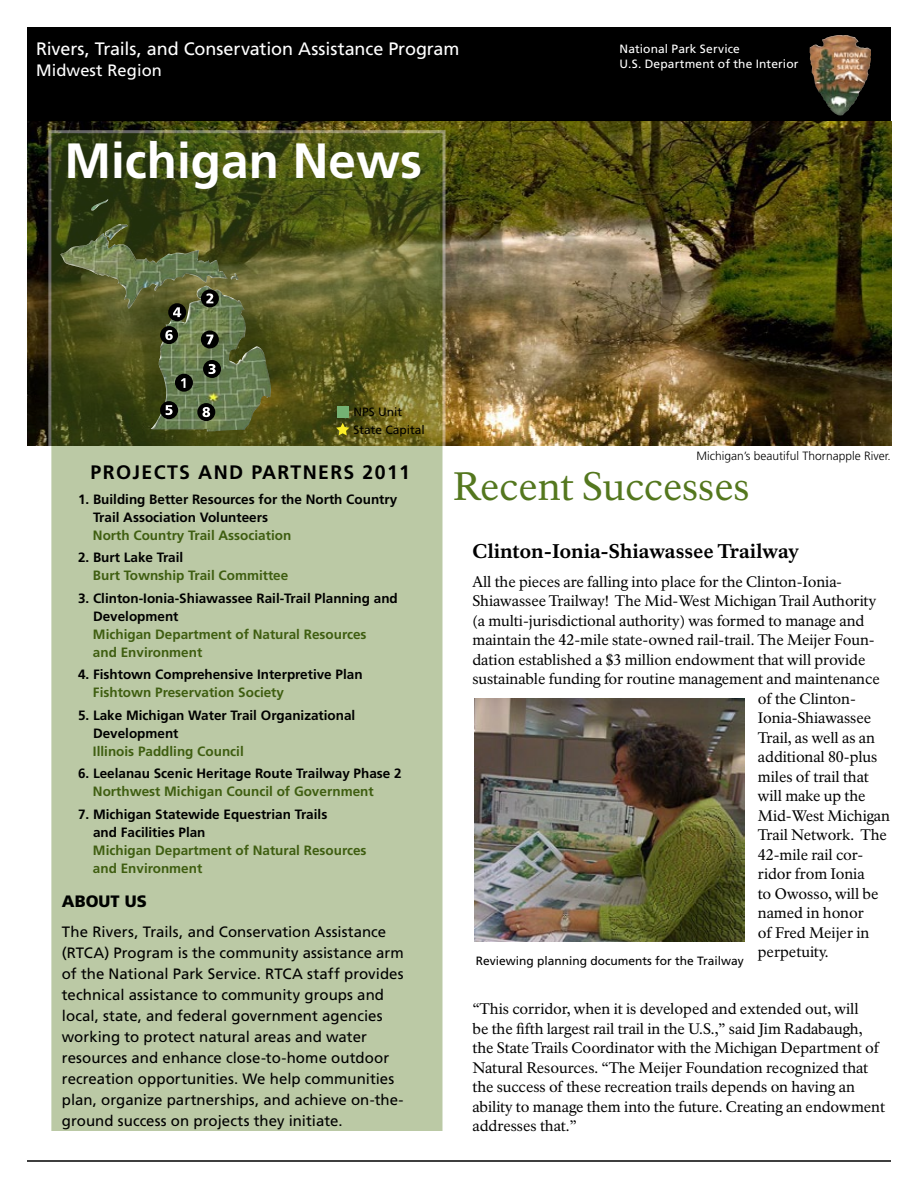
<style>
.page{position:relative;width:918px;height:1188px;background:#fff}
.page>*{position:absolute;margin:0;border:0;box-sizing:border-box;transform-origin:0 0}
.t1{font:700 49.5px "Frutiger LT Std";color:#fff}
.t2{font:39px "NPS Rawlinson OT";color:#54771e}
.t3{font:800 19.5px "NPS Rawlinson OT";letter-spacing:-.005em;color:#000}
.t4{font:700 19.5px "Frutiger LT Std";letter-spacing:.07em;color:#000}
.t5{font:18px "Frutiger LT Std";letter-spacing:-.005em;color:#fff}
.t6{font:16.5px "Frutiger LT Std";letter-spacing:.005em;color:#fff}
.t7{font:900 16.5px "Frutiger LT Std";color:#000200}
.t8{font:15px/19.5px "NPS Rawlinson OT";letter-spacing:-.005em;color:#000}
.t9{font:15px/21px "Frutiger LT Std";letter-spacing:.005em;color:#000}
.t10{font:700 13.5px/18px "Frutiger LT Std";color:#000}
.t11{font:700 13.5px/18px "Frutiger LT Std";color:#3f5e11}
.t12{font:12px/18px "Frutiger LT Std";color:#000}
.t13{font:12px/15px "Frutiger LT Std";letter-spacing:.01em;color:#fff}
.t14{font:300 12px "Frutiger LT Std";color:#000}
</style>
<div class="page">
<div style="left:27px;top:27px;width:864px;height:99px;background:#000"></div>
<img style="left:811px;top:36px;width:41px;height:78px">
<div style="left:808px;top:33px;width:64px;height:84px;border:2px solid #000"></div>
<hr style="left:27px;top:1160px;width:864px;height:2px;background:#000">
<img style="left:27px;top:122px;width:864px;height:323px">
<svg style="left:48px;top:130px;width:398px;height:1001px;background:#a5b188"></svg>
<div style="left:337px;top:406px;width:12px;height:12px;background:#74b273"></div>
<svg style="left:336px;top:423px;width:13px;height:12px"></svg>
<img style="left:60px;top:199px;width:213px;height:232px">
<div style="left:175px;top:374px;width:18px;height:18px;background:#000;border-radius:50%"></div>
<svg style="left:181px;top:378px;width:4px;height:10px"></svg>
<div style="left:201px;top:289px;width:18px;height:18px;background:#000;border-radius:50%"></div>
<svg style="left:206px;top:293px;width:7px;height:10px"></svg>
<div style="left:203px;top:360px;width:18px;height:18px;background:#000;border-radius:50%"></div>
<svg style="left:208px;top:364px;width:8px;height:10px"></svg>
<div style="left:168px;top:303px;width:18px;height:18px;background:#000;border-radius:50%"></div>
<svg style="left:173px;top:307px;width:8px;height:10px"></svg>
<div style="left:160px;top:401px;width:18px;height:18px;background:#000;border-radius:50%"></div>
<svg style="left:166px;top:405px;width:7px;height:10px"></svg>
<div style="left:160px;top:326px;width:18px;height:18px;background:#000;border-radius:50%"></div>
<svg style="left:165px;top:330px;width:8px;height:10px"></svg>
<svg style="left:201px;top:330px;width:18px;height:18px"></svg>
<svg style="left:206px;top:335px;width:7px;height:9px"></svg>
<div style="left:197px;top:403px;width:18px;height:18px;background:#000;border-radius:50%"></div>
<svg style="left:202px;top:407px;width:8px;height:10px"></svg>
<img style="left:475px;top:699px;width:269px;height:243px">
<p class="t5" style="left:36px;top:38px;width:425px">Rivers, Trails, and Conservation Assistance Program</p>
<p class="t6" style="left:36px;top:61px;width:127px">Midwest Region</p>
<h1 class="t1" style="left:64px;top:132px;width:359px">Michigan News</h1>
<p class="t12" style="left:354px;top:403px;width:73px">NPS Unit<br>State Capital</p>
<p class="t13" style="left:620px;top:41px;width:181px">National Park Service<br>U.S. Department of the Interior</p>
<p class="t14" style="left:697px;top:449px;width:196px">Michigan’s beautiful Thornapple River.</p>
<h3 class="t4" style="left:91px;top:461px;width:321px">Projects and Partners 2011</h3>
<p class="t10" style="left:93px;top:490px;width:306px;text-indent:-15px">1. Building Better Resources for the North Country<br>Trail Association Volunteers</p>
<p class="t11" style="left:93px;top:526px;width:200px">North Country Trail Association</p>
<p class="t10" style="left:78px;top:548px;width:107px">2. Burt Lake Trail</p>
<p class="t11" style="left:93px;top:566px;width:197px">Burt Township Trail Committee</p>
<p class="t10" style="left:93px;top:589px;width:306px;text-indent:-15px">3. Clinton-Ionia-Shiawassee Rail-Trail Planning and<br>Development</p>
<p class="t11" style="left:93px;top:625px;width:275px">Michigan Department of Natural Resources and Environment</p>
<p class="t10" style="left:78px;top:665px;width:286px">4. Fishtown Comprehensive Interpretive Plan</p>
<p class="t11" style="left:93px;top:683px;width:193px">Fishtown Preservation Society</p>
<p class="t10" style="left:93px;top:706px;width:264px;text-indent:-15px">5. Lake Michigan Water Trail Organizational<br>Development</p>
<p class="t11" style="left:93px;top:742px;width:152px">Illinois Paddling Council</p>
<p class="t10" style="left:78px;top:764px;width:325px">6. Leelanau Scenic Heritage Route Trailway Phase 2</p>
<p class="t11" style="left:93px;top:782px;width:282px">Northwest Michigan Council of Government</p>
<p class="t10" style="left:93px;top:805px;width:236px;text-indent:-15px">7. Michigan Statewide Equestrian Trails and Facilities Plan</p>
<p class="t11" style="left:93px;top:841px;width:275px">Michigan Department of Natural Resources and Environment</p>
<p class="t7" style="left:62px;top:891px;width:86px">ABOUT US</p>
<p class="t9" style="left:62px;top:921px;width:343px">The Rivers, Trails, and Conservation Assistance (RTCA) Program is the community assistance arm of the National Park Service. RTCA staff provides technical assistance to community groups and local, state, and federal government agencies working to protect natural areas and water resources and enhance close-to-home outdoor recreation opportunities. We help communities plan, organize partnerships, and achieve on-the&shy;ground success on projects they initiate.</p>
<h2 class="t2" style="left:453px;top:463px;width:298px">Recent Successes</h2>
<h3 class="t3" style="left:472px;top:540px;width:328px">Clinton-Ionia-Shiawassee Trailway</h3>
<p class="t8" style="left:472px;top:572px;width:371px">All the pieces are falling into place for the Clinton-Ionia-</p>
<p class="t8" style="left:472px;top:592px;width:405px">Shiawassee Trailway! The Mid-West Michigan Trail Authority</p>
<p class="t8" style="left:472px;top:611px;width:393px">(a multi-jurisdictional authority) was formed to manage and</p>
<p class="t8" style="left:472px;top:631px;width:404px">maintain the 42-mile state-owned rail-trail. The Meijer Foun-</p>
<p class="t8" style="left:472px;top:650px;width:394px">dation established a $3 million endowment that will provide</p>
<p class="t8" style="left:472px;top:670px;width:409px">sustainable funding for routine management and maintenance</p>
<p class="t8" style="left:758px;top:689px;width:100px">of the Clinton-</p>
<p class="t8" style="left:758px;top:709px;width:115px">Ionia-Shiawassee</p>
<p class="t8" style="left:758px;top:728px;width:119px">Trail, as well as an</p>
<p class="t8" style="left:758px;top:748px;width:121px">additional 80-plus</p>
<p class="t8" style="left:758px;top:767px;width:113px">miles of trail that</p>
<p class="t8" style="left:758px;top:787px;width:109px">will make up the</p>
<p class="t8" style="left:758px;top:806px;width:134px">Mid-West Michigan</p>
<p class="t8" style="left:758px;top:826px;width:130px">Trail Network. The</p>
<p class="t8" style="left:758px;top:845px;width:107px">42-mile rail cor-</p>
<p class="t8" style="left:758px;top:865px;width:108px">ridor from Ionia</p>
<p class="t8" style="left:758px;top:884px;width:122px">to Owosso, will be</p>
<p class="t8" style="left:758px;top:904px;width:108px">named in honor</p>
<p class="t8" style="left:758px;top:923px;width:113px">of Fred Meijer in</p>
<p class="t8" style="left:758px;top:943px;width:72px">perpetuity.</p>
<p class="t12" style="left:476px;top:952px;width:269px">Reviewing planning documents for the Trailway</p>
<p class="t8" style="left:472px;top:1000px;width:414px">“This corridor, when it is developed and extended out, will<br>be the fifth largest rail trail in the U.S.,” said Jim Radabaugh, the State Trails Coordinator with the Michigan Department of Natural Resources. “The Meijer Foundation recognized that the success of these recreation trails depends on having an ability to manage them into the future. Creating an endowment addresses that.”</p>
</div>
